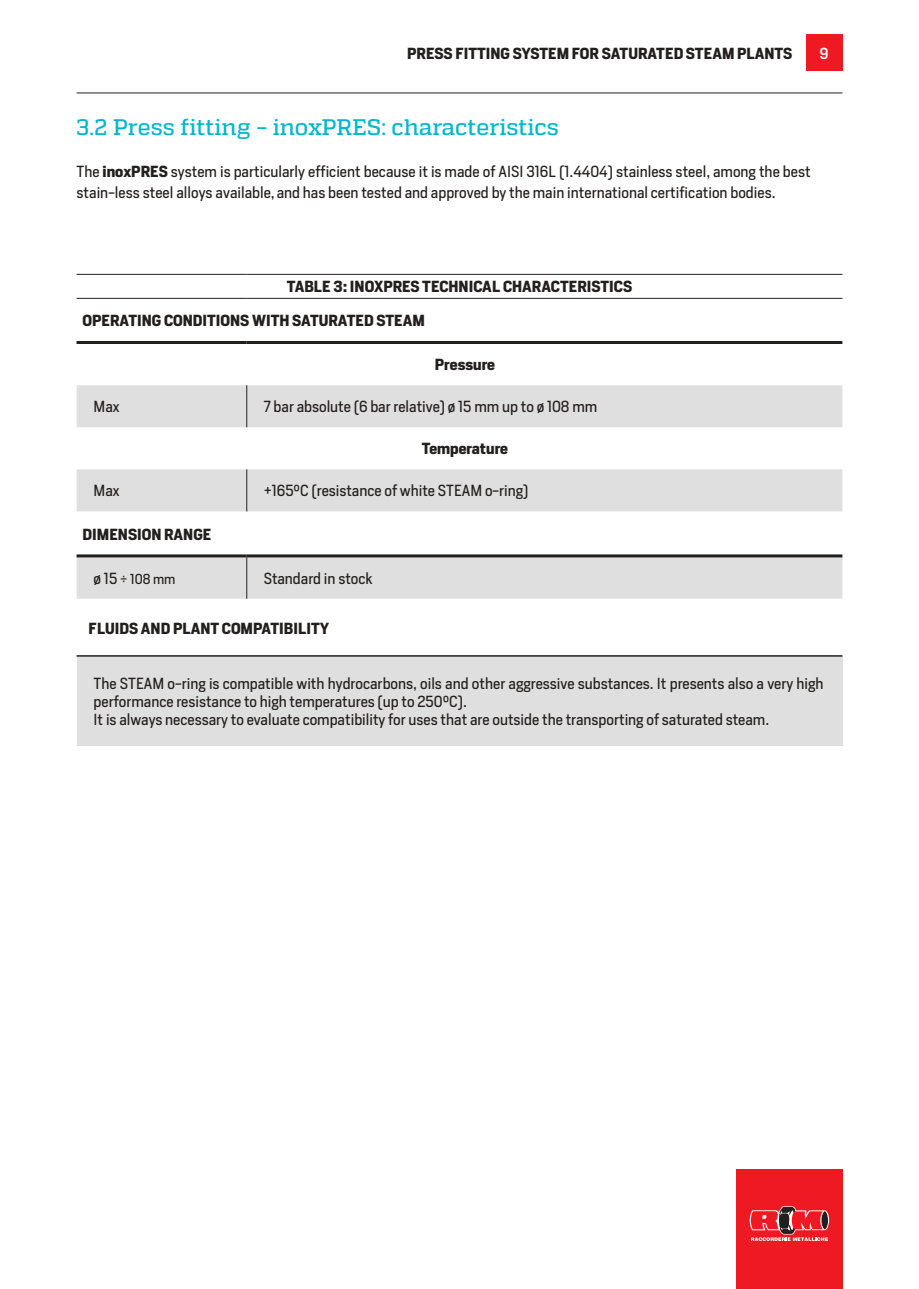
<style>
.page{position:relative;width:919px;height:1289px;background:#fff}
.page>*{position:absolute;margin:0;border:0;box-sizing:border-box;transform-origin:0 0}
.t1{font:500 22.5px "Quadon";color:#02b7cd}
.t2{font:15px/18px "Heron Sans";color:#241f1f}
.t3{font:700 15px "Heron Sans";color:#241f1f}
.t4{font:500 15px "Heron Sans";color:#fff}
.t5{font:13.5px "Heron Sans";color:#241f1f}
.s1{font-weight:700}
.s2{font-size:15px}
</style>
<div class="page">
<hr style="left:77px;top:93px;width:765px;height:1px;background:#241f1f">
<div style="left:806px;top:35px;width:36px;height:36px;background:#ef1923"></div>
<div style="left:736px;top:1169px;width:106px;height:119px;background:#ef1923"></div>
<svg style="left:749px;top:1206px;width:80px;height:34px"></svg>
<svg style="left:77px;top:385px;width:765px;height:126px;fill:#e0dfdf"></svg>
<hr style="left:246px;top:385px;width:1px;height:42px;background:#241f1f">
<hr style="left:246px;top:469px;width:1px;height:42px;background:#241f1f">
<hr style="left:77px;top:341px;width:170px;height:3px;background:#241f1f">
<hr style="left:247px;top:341px;width:595px;height:3px;background:#241f1f">
<hr style="left:77px;top:274px;width:170px;height:1px;background:#241f1f">
<hr style="left:247px;top:274px;width:595px;height:1px;background:#241f1f">
<hr style="left:77px;top:298px;width:170px;height:1px;background:#241f1f">
<hr style="left:247px;top:298px;width:595px;height:1px;background:#241f1f">
<div style="left:77px;top:656px;width:765px;height:89px;background:#e0dfdf"></div>
<hr style="left:77px;top:655px;width:765px;height:1px;background:#241f1f">
<div style="left:77px;top:557px;width:765px;height:41px;background:#e0dfdf"></div>
<hr style="left:246px;top:557px;width:1px;height:41px;background:#241f1f">
<hr style="left:77px;top:554px;width:170px;height:3px;background:#241f1f">
<hr style="left:247px;top:554px;width:595px;height:3px;background:#241f1f">
<p class="t3" style="left:407px;top:43px;width:386px">PRESS FITTING SYSTEM FOR SATURATED STEAM PLANTS</p>
<p class="t4" style="left:819px;top:43px;width:10px">9</p>
<h1 class="t1" style="left:77px;top:114px;width:484px">3.2 Press fitting – inoxPRES: characteristics</h1>
<p class="t2" style="left:77px;top:160px;width:735px;line-height:21px">The <span class="s1">inoxPRES</span> system is particularly efficient because it is made of AISI 316L (1.4404) stainless steel, among the best stain-less steel alloys available, and has been tested and approved by the main international certification bodies.</p>
<p class="t3" style="left:287px;top:277px;width:347px">TABLE 3: INOXPRES TECHNICAL CHARACTERISTICS</p>
<p class="t3" style="left:83px;top:311px;width:344px">OPERATING CONDITIONS WITH SATURATED STEAM</p>
<p class="t3" style="left:435px;top:355px;width:62px">Pressure</p>
<p class="t2" style="left:94px;top:397px;width:27px">Max</p>
<p class="t2" style="left:264px;top:397px;width:335px">7 bar absolute (6 bar relative) ø 15 mm up to ø 108 mm</p>
<p class="t3" style="left:422px;top:439px;width:88px">Temperature</p>
<p class="t2" style="left:94px;top:481px;width:27px">Max</p>
<p class="t2" style="left:264px;top:481px;width:266px">+165°C (resistance of white STEAM o-ring)</p>
<p class="t3" style="left:83px;top:524px;width:130px">DIMENSION RANGE</p>
<p class="t5" style="left:94px;top:570px;width:83px"><span class="s2">ø 15</span> ÷ 108 mm</p>
<p class="t2" style="left:264px;top:569px;width:110px">Standard in stock</p>
<p class="t3" style="left:89px;top:618px;width:242px">FLUIDS AND PLANT COMPATIBILITY</p>
<p class="t2" style="left:94px;top:674px;width:731px">The STEAM o-ring is compatible with hydrocarbons, oils and other aggressive substances. It presents also a very high performance resistance to high temperatures (up to 250°C).<br>It is always necessary to evaluate compatibility for uses that are outside the transporting of saturated steam.</p>
</div>
